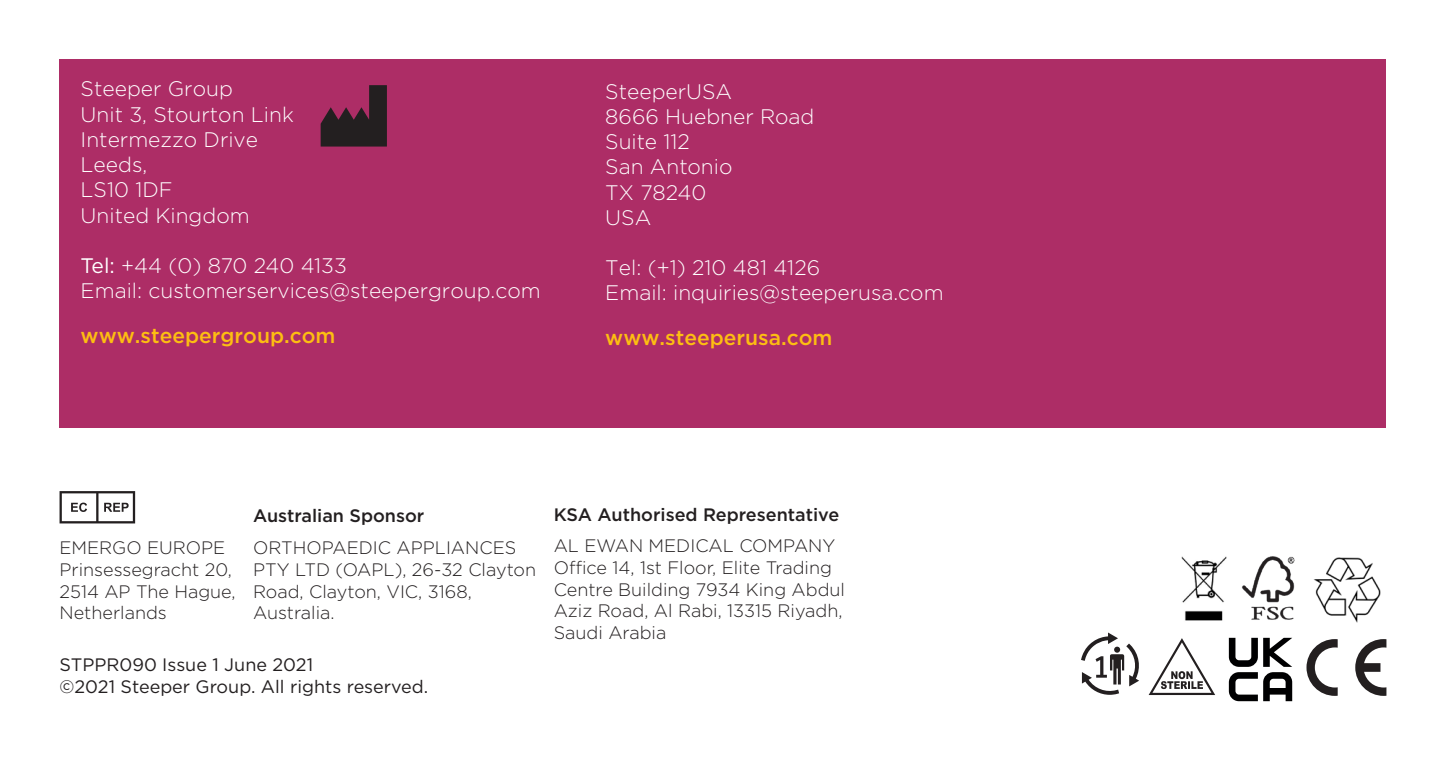
<style>
.page{position:relative;width:1446px;height:766px;background:#fff}
.page>*{position:absolute;margin:0;border:0;box-sizing:border-box;transform-origin:0 0}
.BoldCopy{font:300 21px "Gotham";color:#fff}
.BoldCopy-2{font:500 21px "Gotham";color:#fdbe12}
.t1{font:300 18px/21.6px "Gotham";color:#231f20}
.t2{font:18px "Gotham";color:#231f20}
.t3{font:500 18px "Gotham";color:#231f20}
.s1{font-weight:400}
</style>
<div class="page">
<svg style="left:1148px;top:638px;width:67px;height:57px"></svg>
<img style="left:1313px;top:557px;width:67px;height:65px">
<img style="left:1242px;top:556px;width:53px;height:64px">
<svg style="left:1081px;top:632px;width:58px;height:62px"></svg>
<div style="left:60px;top:60px;width:1326px;height:367px;background:#ad2d66"></div>
<svg style="left:321px;top:85px;width:66px;height:61px"></svg>
<svg style="left:1306px;top:639px;width:31px;height:56px"></svg>
<svg style="left:1355px;top:639px;width:31px;height:56px"></svg>
<svg style="left:1229px;top:637px;width:63px;height:29px"></svg>
<svg style="left:1229px;top:672px;width:63px;height:29px"></svg>
<svg style="left:60px;top:491px;width:75px;height:32px"></svg>
<img style="left:1181px;top:556px;width:46px;height:65px">
<p class="BoldCopy" style="left:81px;top:76px;width:154px">Steeper Group</p>
<p class="BoldCopy" style="left:81px;top:101px;width:215px">Unit 3, Stourton Link</p>
<p class="BoldCopy" style="left:81px;top:126px;width:179px">Intermezzo Drive</p>
<p class="BoldCopy" style="left:81px;top:151px;width:68px">Leeds,</p>
<p class="BoldCopy" style="left:81px;top:177px;width:93px">LS10 1DF</p>
<p class="BoldCopy" style="left:81px;top:202px;width:171px">United Kingdom</p>
<p class="BoldCopy" style="left:81px;top:252px;width:268px"><span class="s1">Tel:</span> +44 (0) 870 240 4133</p>
<p class="BoldCopy" style="left:81px;top:277px;width:462px">Email: customerservices@steepergroup.com</p>
<p class="BoldCopy-2" style="left:81px;top:321px;width:256px">www.steepergroup.com</p>
<p class="BoldCopy" style="left:605px;top:78px;width:128px">SteeperUSA</p>
<p class="BoldCopy" style="left:605px;top:103px;width:211px">8666 Huebner Road</p>
<p class="BoldCopy" style="left:605px;top:128px;width:86px">Suite 112</p>
<p class="BoldCopy" style="left:605px;top:153px;width:129px">San Antonio</p>
<p class="BoldCopy" style="left:605px;top:179px;width:103px">TX 78240</p>
<p class="BoldCopy" style="left:605px;top:204px;width:47px">USA</p>
<p class="BoldCopy" style="left:605px;top:254px;width:216px">Tel: (+1) 210 481 4126</p>
<p class="BoldCopy" style="left:605px;top:279px;width:340px">Email: inquiries@steeperusa.com</p>
<p class="BoldCopy-2" style="left:605px;top:324px;width:229px">www.steeperusa.com</p>
<p class="t1" style="left:60px;top:536px;width:167px">EMERGO EUROPE</p>
<p class="t1" style="left:60px;top:558px;width:178px">Prinsessegracht 20,<br>2514 AP The Hague,<br>Netherlands</p>
<p class="t3" style="left:253px;top:503px;width:173px">Australian Sponsor</p>
<p class="t1" style="left:253px;top:536px;width:285px">ORTHOPAEDIC APPLIANCES<br>PTY LTD (OAPL), 26-32 Clayton<br>Road, Clayton, VIC, 3168,<br>Australia.</p>
<p class="t2" style="left:60px;top:653px;width:255px">STPPR090 Issue 1 June 2021</p>
<p class="t2" style="left:60px;top:674px;width:370px">©2021 Steeper Group. All rights reserved.</p>
<p class="t3" style="left:554px;top:502px;width:287px">KSA Authorised Representative</p>
<p class="t1" style="left:554px;top:534px;width:283px">AL EWAN MEDICAL COMPANY</p>
<p class="t1" style="left:554px;top:556px;width:293px">Office 14, 1st Floor, Elite Trading<br>Centre Building 7934 King Abdul<br>Aziz Road, Al Rabi, 13315 Riyadh,<br>Saudi Arabia</p>
</div>
